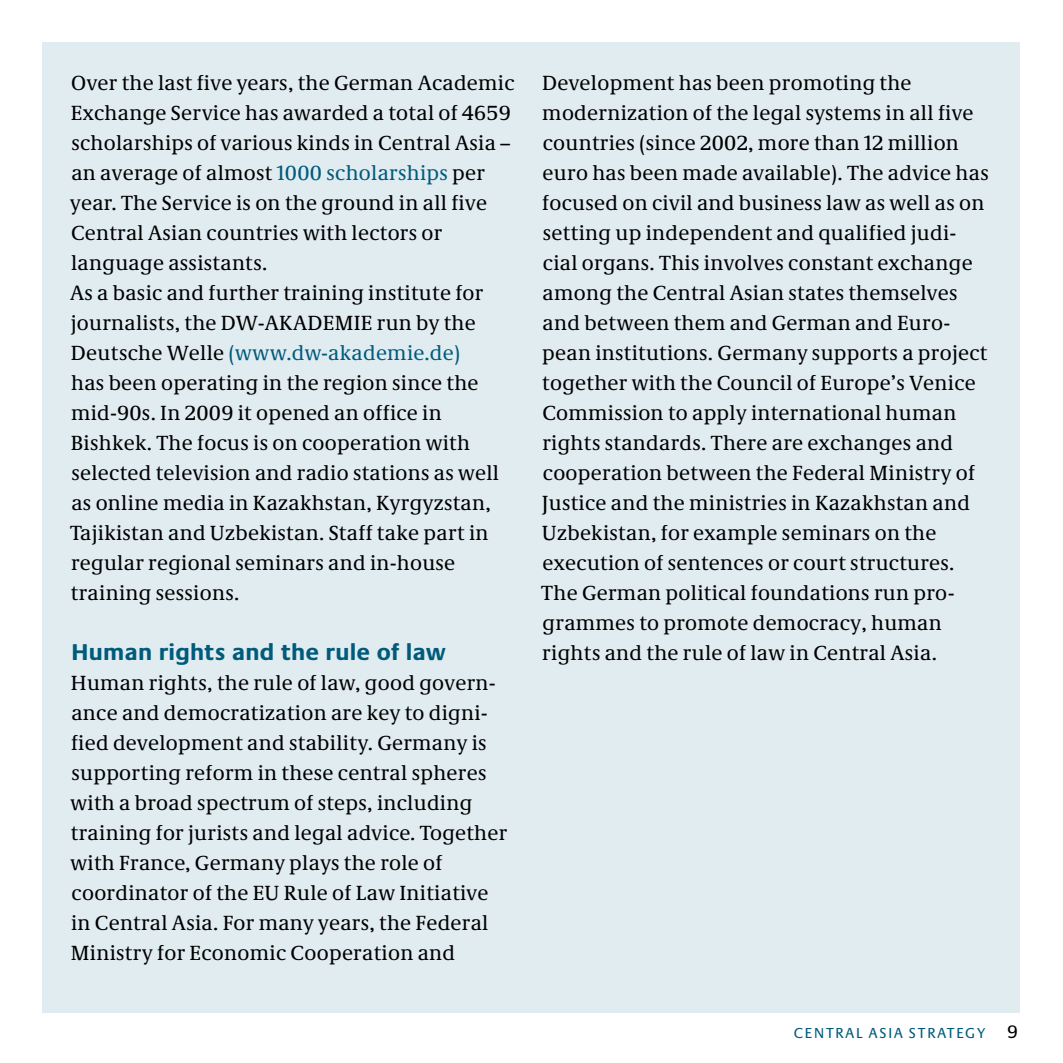
<style>
.page{position:relative;width:1063px;height:1063px;background:#fff}
.page>*{position:absolute;margin:0;border:0;box-sizing:border-box;transform-origin:0 0}
.t1{font:700 23.75px "Neue Praxis";letter-spacing:.015em;color:#005b7b}
.t2{font:21.25px/30px "Neue Demos";letter-spacing:.015em;color:#000}
.t3{font:15px "Neue Praxis";letter-spacing:.12em;color:#005b7b}
.s1{color:#005b7b}
.s2{font-size:18.75px;color:#000}
</style>
<div class="page">
<div style="left:43px;top:43px;width:977px;height:970px;background:#e1ecf1"></div>
<p class="t2" style="left:70px;top:68px;width:446px">Over the last five years, the German Academic Exchange Service has awarded a total of 4659 scholarships of various kinds in Central Asia – an average of almost <span class="s1">1000 scholarships</span> per year. The Service is on the ground in all five Central Asian countries with lectors or language assistants.<br>As a basic and further training institute for journalists, the DW-AKADEMIE run by the Deutsche Welle <span class="s1">(www.dw-akademie.de)<br></span>has been operating in the region since the mid-90s. In 2009 it opened an office in Bishkek. The focus is on cooperation with selected television and radio stations as well as online media in Kazakhstan, Kyrgyzstan, Tajikistan and Uzbekistan. Staff take part in regular regional seminars and in-house training sessions.</p>
<p class="t1" style="left:71px;top:638px;width:376px">Human rights and the rule of law</p>
<p class="t2" style="left:71px;top:668px;width:438px">Human rights, the rule of law, good govern&shy;ance and democratization are key to digni&shy;fied development and stability. Germany is supporting reform in these central spheres with a broad spectrum of steps, including training for jurists and legal advice. Together with France, Germany plays the role of coordinator of the EU Rule of Law Initiative in Central Asia. For many years, the Federal Ministry for Economic Cooperation and</p>
<p class="t2" style="left:541px;top:68px;width:449px">Development has been promoting the modernization of the legal systems in all five countries (since 2002, more than 12 million euro has been made available). The advice has focused on civil and business law as well as on setting up independent and qualified judi&shy;cial organs. This involves constant exchange among the Central Asian states themselves and between them and German and Euro&shy;pean institutions. Germany supports a project together with the Council of Europe’s Venice Commission to apply international human rights standards. There are exchanges and cooperation between the Federal Ministry of Justice and the ministries in Kazakhstan and Uzbekistan, for example seminars on the execution of sentences or court structures.<br>The German political foundations run pro&shy;grammes to promote democracy, human rights and the rule of law in Central Asia.</p>
<p class="t3" style="left:794px;top:1024px;width:226px">CENTRAL ASIA STRATEGY <span class="s2">9</span></p>
</div>
